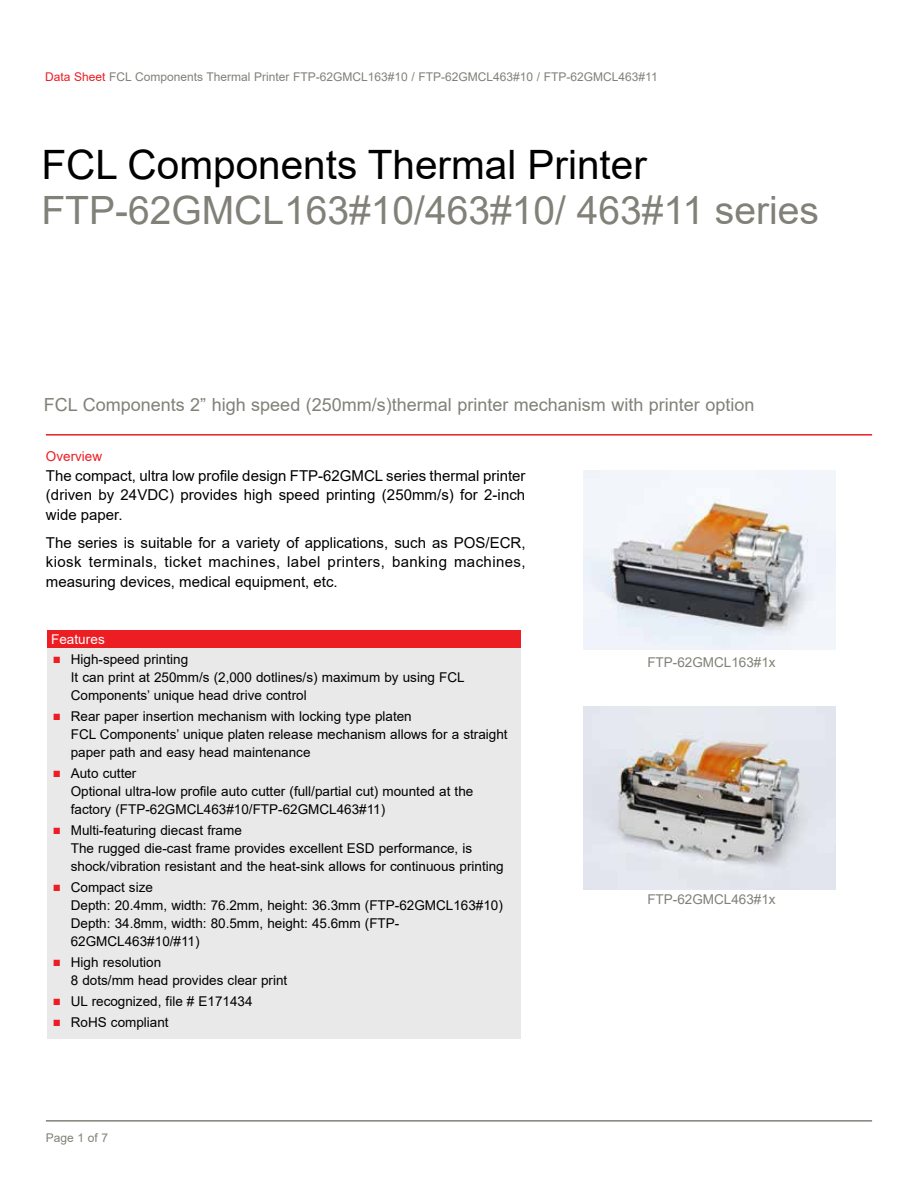
<style>
.page{position:relative;width:918px;height:1188px;background:#fff}
.page>*{position:absolute;margin:0;border:0;box-sizing:border-box;transform-origin:0 0}
.t1{font:40.5px "Arial";color:#000}
.t2{font:39px "Arial";color:#818179}
.t3{font:18px "Arial";color:#818179}
.t4{font:15px/19.5px "Arial";letter-spacing:.005em;color:#000;text-align:justify}
.t5{font:13.5px/18px "Arial";color:#000}
.t6{font:13.5px "Arial";color:#818179}
.t7{font:13.5px "Arial";color:#ed1d24}
.t8{font:13.5px "Arial";letter-spacing:.005em;color:#fff}
.t9{font:12px "Arial";color:#818179}
.s1{color:#ed1d24}
</style>
<div class="page">
<hr style="left:46px;top:434px;width:826px;height:2px;background:#ed1d24">
<hr style="left:46px;top:1120px;width:826px;height:2px;background:#818179">
<div style="left:47px;top:630px;width:473px;height:19px;background:#ed1d24"></div>
<div style="left:47px;top:649px;width:473px;height:390px;background:#e9e9ea"></div>
<img style="left:584px;top:706px;width:252px;height:183px">
<img style="left:584px;top:471px;width:252px;height:179px">
<p class="t9" style="left:45px;top:68px;width:614px"><span class="s1">Data Sheet</span> FCL Components Thermal Printer FTP-62GMCL163#10 / FTP-62GMCL463#10 / FTP-62GMCL463#11</p>
<h1 class="t1" style="left:41px;top:137px;width:607px">FCL Components Thermal Printer</h1>
<h2 class="t2" style="left:41px;top:183px;width:779px">FTP-62GMCL163#10/463#10/ 463#11 series</h2>
<h3 class="t3" style="left:44px;top:392px;width:712px">FCL Components 2” high speed (250mm/s)thermal printer mechanism with printer option</h3>
<p class="t7" style="left:46px;top:447px;width:58px">Overview</p>
<p class="t4" style="left:46px;top:466px;width:481px">The compact, ultra low profile design FTP-62GMCL series thermal printer (driven by 24VDC) provides high speed printing (250mm/s) for 2-inch wide paper.</p>
<p class="t4" style="left:46px;top:533px;width:481px">The series is suitable for a variety of applications, such as POS/ECR, kiosk terminals, ticket machines, label printers, banking machines, measuring devices, medical equipment, etc.</p>
<p class="t8" style="left:51px;top:630px;width:55px">Features</p>
<p class="t5" style="left:71px;top:650px;width:395px;text-indent:-18px"><span class="s1">■</span> High-speed printing<br>It can print at 250mm/s (2,000 dotlines/s) maximum by using FCL<br>Components’ unique head drive control</p>
<p class="t5" style="left:71px;top:707px;width:438px;text-indent:-18px"><span class="s1">■</span> Rear paper insertion mechanism with locking type platen<br>FCL Components’ unique platen release mechanism allows for a straight paper path and easy head maintenance</p>
<p class="t5" style="left:71px;top:764px;width:404px;text-indent:-18px"><span class="s1">■</span> Auto cutter<br>Optional ultra-low profile auto cutter (full/partial cut) mounted at the factory (FTP-62GMCL463#10/FTP-62GMCL463#11)</p>
<p class="t5" style="left:71px;top:821px;width:434px;text-indent:-18px"><span class="s1">■</span> Multi-featuring diecast frame<br>The rugged die-cast frame provides excellent ESD performance, is shock/vibration resistant and the heat-sink allows for continuous printing</p>
<p class="t5" style="left:71px;top:878px;width:434px;text-indent:-18px"><span class="s1">■</span> Compact size<br>Depth: 20.4mm, width: 76.2mm, height: 36.3mm (FTP-62GMCL163#10)<br>Depth: 34.8mm, width: 80.5mm, height: 45.6mm (FTP-62GMCL463#10/#11)</p>
<p class="t5" style="left:71px;top:953px;width:218px;text-indent:-18px"><span class="s1">■</span> High resolution<br>8 dots/mm head provides clear print</p>
<p class="t5" style="left:53px;top:992px;width:201px"><span class="s1">■</span> UL recognized, file # E171434</p>
<p class="t5" style="left:53px;top:1013px;width:117px"><span class="s1">■</span> RoHS compliant</p>
<p class="t9" style="left:46px;top:1130px;width:64px">Page 1 of 7</p>
<p class="t6" style="left:647px;top:653px;width:130px">FTP-62GMCL163#1x</p>
<p class="t6" style="left:647px;top:890px;width:130px">FTP-62GMCL463#1x</p>
</div>
